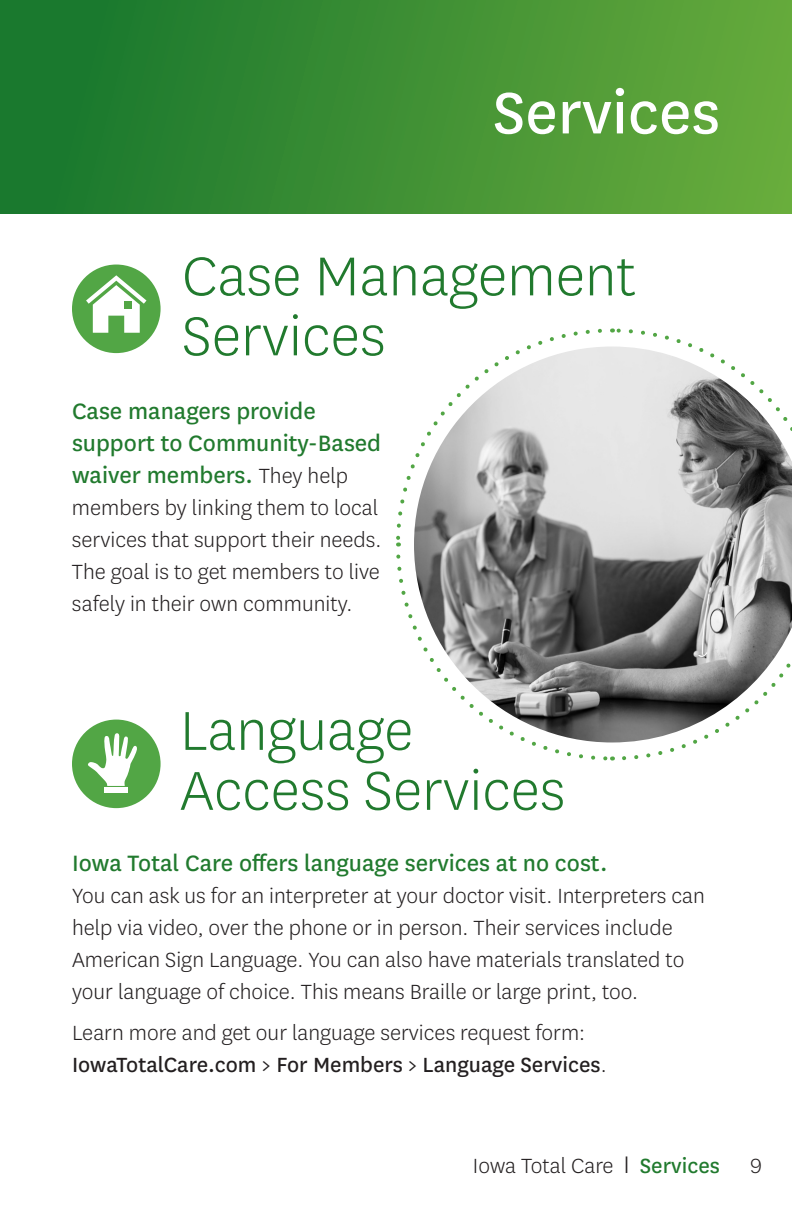
<style>
.page{position:relative;width:792px;height:1224px;background:#fff}
.page>*{position:absolute;margin:0;border:0;box-sizing:border-box;transform-origin:0 0}
.t1{font:68px "Centene Sans";color:#fff}
.t2{font:300 64px/60px "Centene Sans";color:#217a2e}
.t3{font:26px/32px "Centene Sans";color:#217a2e}
.t4{font:300 24px/32px "Centene Sans";color:#231f20}
.s1{font-weight:300;font-size:24px;color:#231f20}
.s2{font-weight:400}
.s3{font-size:28px}
.s4{font-weight:400;color:#217a2e}
</style>
<div class="page">
<div style="left:0;top:0;width:792px;height:213px;background:linear-gradient(to right,#14742d,#68ab3c)"></div>
<div style="left:72px;top:265px;width:89px;height:88px;background:#52a645;border-radius:50%"></div>
<svg style="left:86px;top:275px;width:61px;height:58px"></svg>
<div style="left:124px;top:301px;width:8px;height:8px;background:#52a645"></div>
<img style="left:414px;top:346px;width:198px;height:396px">
<div style="left:72px;top:720px;width:89px;height:88px;background:#52a645;border-radius:50%"></div>
<svg style="left:88px;top:733px;width:49px;height:53px"></svg>
<div style="left:104px;top:788px;width:23px;height:5px;background:#fff"></div>
<svg style="left:396px;top:328px;width:208px;height:215px"></svg>
<svg style="left:396px;top:552px;width:214px;height:209px"></svg>
<svg style="left:612px;top:328px;width:180px;height:433px"></svg>
<h2 class="t1" style="left:493px;top:67px;width:229px">Services</h2>
<h3 class="t2" style="left:182px;top:244px;width:456px">Case Management<br>Services</h3>
<p class="t3" style="left:72px;top:394px;width:311px">Case managers provide support to Community-Based waiver members. <span class="s1">They help</span></p>
<p class="t4" style="left:72px;top:491px;width:311px">members by linking them to local services that support their needs.<br>The goal is to get members to live safely in their own community.</p>
<h3 class="t2" style="left:180px;top:698px;width:387px">Language<br>Access Services</h3>
<p class="t3" style="left:72px;top:846px;width:537px">Iowa Total Care offers language services at no cost.</p>
<p class="t4" style="left:72px;top:879px;width:634px">You can ask us for an interpreter at your doctor visit. Interpreters can help via video, over the phone or in person. Their services include American Sign Language. You can also have materials translated to your language of choice. This means Braille or large print, too.</p>
<p class="t4" style="left:72px;top:1016px;width:536px">Learn more and get our language services request form:<br><span class="s2">IowaTotalCare.com &gt; For Members &gt; Language Services</span>.</p>
<p class="t4" style="left:473px;top:1149px;width:249px">Iowa Total Care <span class="s3">I</span> <span class="s4">Services</span></p>
<p class="t4" style="left:750px;top:1149px;width:13px">9</p>
</div>
